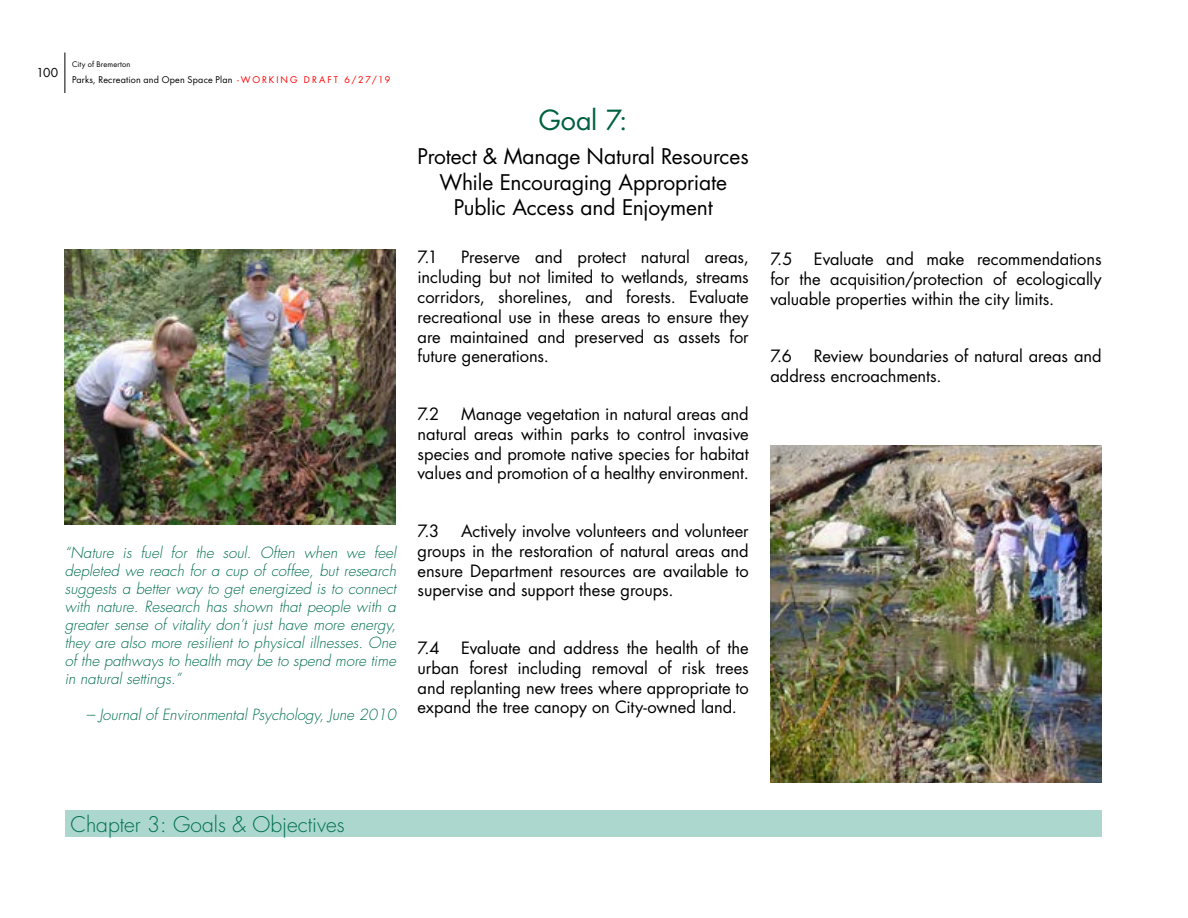
<style>
.page{position:relative;width:1188px;height:918px;background:#fff}
.page>*{position:absolute;margin:0;border:0;box-sizing:border-box;transform-origin:0 0}
.t1{font:27px "Futura Std";color:#006040}
.t2{font:21px/25.2px "Futura Std";letter-spacing:-.01em;color:#000;text-align:center}
.t3{font:300 21px "Futura Std";color:#006e50}
.t4{font:16.5px/19.8px "Futura Std";letter-spacing:-.005em;color:#000;text-align:justify}
.t5{font:italic 300 15px/18px "Futura Std";color:#006e50;text-align:justify}
.t6{font:12px "Futura Std";color:#000}
.t7{font:9px "Futura Std";letter-spacing:.02em;color:#000}
.t8{font:7.5px "Futura Std";letter-spacing:.02em;color:#000}
.s1{color:#f00}
</style>
<div class="page">
<hr style="left:65px;top:52px;width:1px;height:41px;background:#000">
<div style="left:65px;top:810px;width:1037px;height:27px;background:#abd7ce"></div>
<img style="left:65px;top:250px;width:331px;height:274px">
<img style="left:770px;top:446px;width:332px;height:337px">
<p class="t6" style="left:36px;top:65px;width:23px">100</p>
<p class="t8" style="left:72px;top:60px;width:60px">City of Bremerton</p>
<p class="t7" style="left:72px;top:74px;width:320px">Parks, Recreation and Open Space Plan <span class="s1">- W O R K I N G D R A F T 6/ 2 7/19</span></p>
<p class="t5" style="left:65px;top:544px;width:333px">“Nature is fuel for the soul. Often when we feel depleted we reach for a cup of coffee, but research suggests a better way to get energized is to connect with nature. Research has shown that people with a greater sense of vitality don’t just have more energy, they are also more resilient to physical illnesses. One of the pathways to health may be to spend more time in natural settings.”</p>
<p class="t5" style="left:86px;top:706px;width:311px">--- Journal of Environmental Psychology, June 2010</p>
<h1 class="t1" style="left:539px;top:103px;width:90px">Goal 7:</h1>
<p class="t2" style="left:418px;top:144px;width:333px">Protect &amp; Manage Natural Resources<br>While Encouraging Appropriate<br>Public Access and Enjoyment</p>
<p class="t4" style="left:418px;top:248px;width:22px">7.1</p>
<p class="t4" style="left:418px;top:248px;width:333px;text-indent:43px">Preserve and protect natural areas, including but not limited to wetlands, streams corridors, shorelines, and forests. Evaluate recreational use in these areas to ensure they are maintained and preserved as assets for future generations.</p>
<p class="t4" style="left:418px;top:404px;width:333px;text-indent:43px">Manage vegetation in natural areas and natural areas within parks to control invasive species and promote native species for habitat values and promotion of a healthy environment.</p>
<p class="t4" style="left:418px;top:404px;width:23px">7.2</p>
<p class="t4" style="left:418px;top:521px;width:333px;text-indent:43px">Actively involve volunteers and volunteer groups in the restoration of natural areas and ensure Department resources are available to supervise and support these groups.</p>
<p class="t4" style="left:418px;top:521px;width:23px">7.3</p>
<p class="t4" style="left:418px;top:638px;width:333px;text-indent:43px">Evaluate and address the health of the urban forest including removal of risk trees and replanting new trees where appropriate to expand the tree canopy on City-owned land.</p>
<p class="t4" style="left:418px;top:638px;width:24px">7.4</p>
<p class="t4" style="left:770px;top:249px;width:333px;text-indent:43px">Evaluate and make recommendations for the acquisition/protection of ecologically valuable properties within the city limits.</p>
<p class="t4" style="left:770px;top:249px;width:24px">7.5</p>
<p class="t4" style="left:770px;top:347px;width:333px;text-indent:43px">Review boundaries of natural areas and address encroachments.</p>
<p class="t4" style="left:770px;top:347px;width:23px">7.6</p>
<p class="t3" style="left:70px;top:811px;width:276px">Chapter 3: Goals &amp; Objectives</p>
</div>
